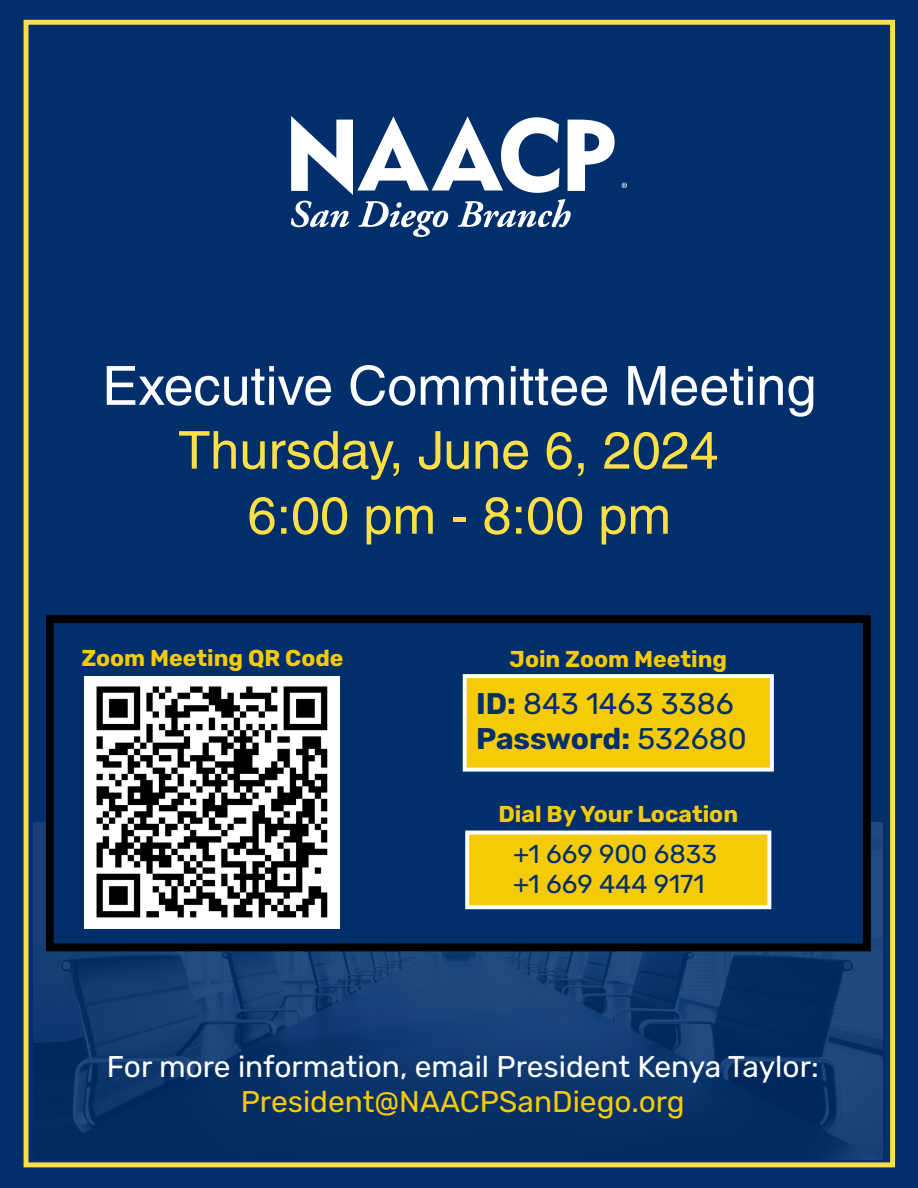
<style>
.page{position:relative;width:918px;height:1188px;background:#002f6c}
.page>*{position:absolute;margin:0;border:0;box-sizing:border-box;transform-origin:0 0}
.t1{font:54px "Helvetica CE";color:#fff}
.t2{font:52.2px "Helvetica CE";color:#fee046}
.t3{font:29.85px "Rubik";color:#fff}
.t4{font:29.85px/35px "Rubik";color:#002f6c}
.t5{font:29.85px "Rubik";color:#f5cb08}
.t6{font:25.95px/30.3px "Rubik";color:#002f6c}
.t7{font:700 22.95px "Rubik";color:#f5cb08}
.s1{font-weight:700}
</style>
<div class="page">
<div style="left:24px;top:20px;width:871px;height:1147px;border:5px solid #fee046"></div>
<img style="left:34px;top:822px;width:849px;height:337px">
<div style="left:50px;top:619px;width:817px;height:328px;background:#002f6c"></div>
<div style="left:46px;top:615px;width:825px;height:336px;border:8px solid #000"></div>
<img style="left:85px;top:676px;width:255px;height:252px">
<div style="left:465px;top:676px;width:307px;height:94px;background:#f5cb08"></div>
<div style="left:463px;top:674px;width:311px;height:98px;border:4px solid #fff"></div>
<div style="left:467px;top:833px;width:302px;height:74px;background:#f5cb08"></div>
<div style="left:465px;top:831px;width:306px;height:78px;border:4px solid #fff"></div>
<img style="left:292px;top:116px;width:334px;height:120px">
<h1 class="t1" style="left:102px;top:355px;width:716px">Executive Committee Meeting</h1>
<h2 class="t2" style="left:178px;top:420px;width:542px">Thursday, June 6, 2024</h2>
<h2 class="t2" style="left:248px;top:485px;width:425px">6:00 pm - 8:00 pm</h2>
<p class="t7" style="left:81px;top:644px;width:264px">Zoom Meeting QR Code</p>
<p class="t7" style="left:510px;top:646px;width:219px">Join Zoom Meeting</p>
<h3 class="t4" style="left:476px;top:687px;width:272px"><span class="s1">ID:</span> 843 1463 3386<br><span class="s1">Password:</span> 532680</h3>
<p class="t7" style="left:498px;top:801px;width:241px">Dial By Your Location</p>
<p class="t6" style="left:513px;top:839px;width:206px">+1 669 900 6833 +1 669 444 9171</p>
<h3 class="t3" style="left:107px;top:1050px;width:713px">For more information, email President Kenya Taylor:</h3>
<h3 class="t5" style="left:241px;top:1085px;width:445px">President@NAACPSanDiego.org</h3>
</div>
